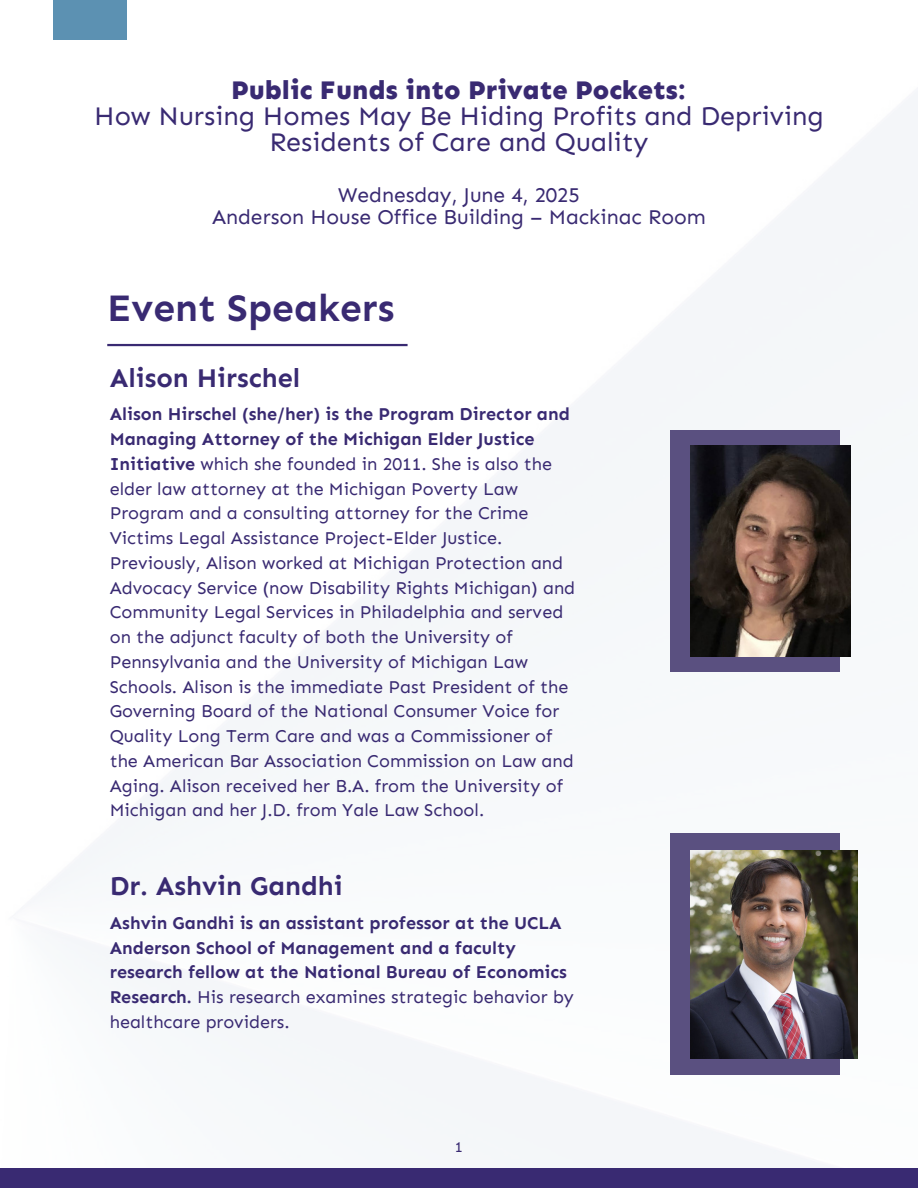
<style>
.page{position:relative;width:918px;height:1188px;background:#fff}
.page>*{position:absolute;margin:0;border:0;box-sizing:border-box;transform-origin:0 0}
.t1{font:700 38.85px "Sen";color:#392a72}
.t2{font:700 27px "Sen";color:#392a72}
.t3{font:26.85px/25.8px "Sen";color:#392a72;text-align:center}
.t4{font:21px/22.5px "Sen";color:#392a72;text-align:center}
.t5{font:18px/24.8px "Sen";color:#392a72}
.t6{font:700 18px/24.8px "Sen";color:#392a72}
.t7{font:15px "Sen";color:#392a72}
.s1{font-weight:800}
.s2{font-weight:700}
.s3{font-weight:400}
</style>
<div class="page">
<img style="left:0;top:39px;width:918px;height:1130px">
<div style="left:0;top:1169px;width:918px;height:19px;background:#392a72"></div>
<hr style="left:107px;top:344px;width:301px;height:2px;background:#392a72">
<div style="left:670px;top:834px;width:170px;height:241px;background:#5a5080"></div>
<div style="left:670px;top:430px;width:170px;height:242px;background:#5a5080"></div>
<div style="left:53px;top:0;width:74px;height:39px;background:#5c91b2"></div>
<img style="left:691px;top:445px;width:160px;height:212px">
<img style="left:691px;top:850px;width:166px;height:208px">
<h1 class="t3" style="left:94px;top:77px;width:731px"><span class="s1">Public Funds into Private Pockets:<br></span>How Nursing Homes May Be Hiding Profits and Depriving<br>Residents of Care and Quality</h1>
<p class="t4" style="left:212px;top:183px;width:495px">Wednesday, June 4, 2025<br>Anderson House Office Building – Mackinac Room</p>
<h2 class="t1" style="left:107px;top:284px;width:289px">Event Speakers</h2>
<h2 class="t2" style="left:110px;top:361px;width:192px">Alison Hirschel</h2>
<p class="t5" style="left:110px;top:402px;width:467px"><span class="s2">Alison Hirschel (she/her) is the Program Director and Managing Attorney of the Michigan Elder Justice Initiative</span> which she founded in 2011. She is also the elder law attorney at the Michigan Poverty Law Program and a consulting attorney for the Crime Victims Legal Assistance Project-Elder Justice.<br>Previously, Alison worked at Michigan Protection and Advocacy Service (now Disability Rights Michigan) and Community Legal Services in Philadelphia and served on the adjunct faculty of both the University of Pennsylvania and the University of Michigan Law Schools. Alison is the immediate Past President of the Governing Board of the National Consumer Voice for Quality Long Term Care and was a Commissioner of the American Bar Association Commission on Law and Aging. Alison received her B.A. from the University of Michigan and her J.D. from Yale Law School.</p>
<p class="t2" style="left:110px;top:870px;width:235px">Dr. Ashvin Gandhi</p>
<p class="t6" style="left:110px;top:910px;width:466px">Ashvin Gandhi is an assistant professor at the UCLA Anderson School of Management and a faculty research fellow at the National Bureau of Economics Research. <span class="s3">His research examines strategic behavior by healthcare providers.</span></p>
<p class="t7" style="left:455px;top:1138px;width:10px">1</p>
</div>
